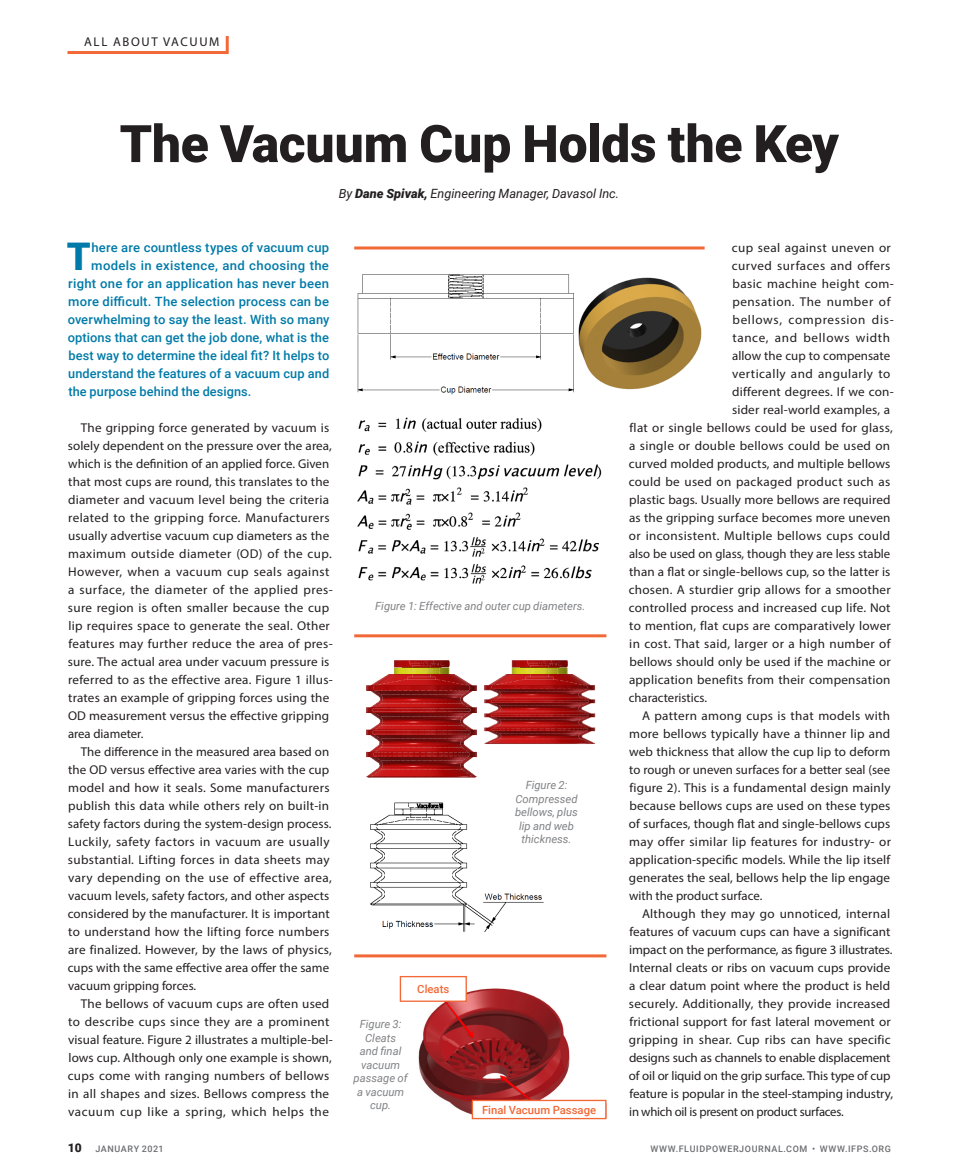
<style>
.page{position:relative;width:972px;height:1175px;background:#fff}
.page>*{position:absolute;margin:0;border:0;box-sizing:border-box;transform-origin:0 0}
.Department_Header{font:900 51.75px "Roboto";letter-spacing:-.005em;color:#231f20}
.t1{font:900 38.1px "Roboto";color:#007aa8}
.t2{font:12.75px/18px "Myriad Pro";letter-spacing:.015em;color:#231f20}
.t3{font:500 12.75px "Roboto";letter-spacing:.01em;color:#007aa8}
.t4{font:12.75px "Myriad Pro";letter-spacing:.035em;color:#231f20}
.t5{font:12.75px "Myriad Pro";letter-spacing:.05em;color:#231f20}
.Author_byline{font:italic 12.75px "Roboto";color:#231f20}
.t6{font:12.75px "Myriad Pro";letter-spacing:.04em;color:#231f20}
.t7{font:12.75px "Myriad Pro";letter-spacing:.13em;color:#231f20}
.t8{font:900 12px "Roboto";color:#231f20}
.Figure_captions{font:italic 11.25px/13.5px "Roboto";color:#808285;text-align:center}
.Author_byline-2{font:500 11.25px "Roboto";color:#f26937}
.t9{font:500 9px "Roboto";letter-spacing:.065em;color:#6c6d70}
.s1{font-weight:900}
</style>
<div class="page">
<svg style="left:67px;top:36px;width:162px;height:18px"></svg>
<img style="left:366px;top:660px;width:230px;height:272px">
<img style="left:411px;top:988px;width:196px;height:132px">
<img style="left:357px;top:274px;width:345px;height:121px">
<img style="left:357px;top:417px;width:245px;height:167px">
<hr style="left:354px;top:246px;width:351px;height:3px;background:#f26937">
<hr style="left:354px;top:634px;width:252px;height:3px;background:#f26937">
<hr style="left:354px;top:954px;width:252px;height:3px;background:#f26937">
<div style="left:400px;top:976px;width:66px;height:25px;background:#fff"></div>
<div style="left:400px;top:976px;width:67px;height:25px;border:1px solid #f26937"></div>
<div style="left:472px;top:1100px;width:134px;height:18px;background:#fff"></div>
<div style="left:472px;top:1099px;width:134px;height:20px;border:1px solid #f26937"></div>
<p class="t7" style="left:84px;top:33px;width:137px">ALL ABOUT VACUUM</p>
<p class="Department_Header" style="left:120px;top:107px;width:721px">The Vacuum Cup Holds the Key</p>
<p class="Author_byline" style="left:339px;top:185px;width:282px">By <span class="s1">Dane Spivak,</span> Engineering Manager, Davasol Inc.</p>
<p class="t1" style="left:67px;top:230px;width:25px">T</p>
<p class="t3" style="left:91px;top:239px;width:239px">here are countless types of vacuum cup</p>
<p class="t3" style="left:91px;top:257px;width:239px">models in existence, and choosing the</p>
<p class="t3" style="left:68px;top:275px;width:262px">right one for an application has never been</p>
<p class="t3" style="left:68px;top:293px;width:262px">more difficult. The selection process can be</p>
<p class="t3" style="left:68px;top:311px;width:263px">overwhelming to say the least. With so many</p>
<p class="t3" style="left:68px;top:329px;width:263px">options that can get the job done, what is the</p>
<p class="t3" style="left:69px;top:347px;width:262px">best way to determine the ideal fit? It helps to</p>
<p class="t3" style="left:68px;top:365px;width:263px">understand the features of a vacuum cup and</p>
<p class="t3" style="left:68px;top:383px;width:184px">the purpose behind the designs.</p>
<p class="t2" style="left:68px;top:419px;width:266px;text-indent:13px">The gripping force generated by vacuum is solely dependent on the pressure over the area, which is the definition of an applied force. Given that most cups are round, this translates to the diameter and vacuum level being the criteria related to the gripping force. Manufacturers usually advertise vacuum cup diameters as the maximum outside diameter (OD) of the cup.<br>However, when a vacuum cup seals against a surface, the diameter of the applied pres&shy;sure region is often smaller because the cup lip requires space to generate the seal. Other features may further reduce the area of pres&shy;sure. The actual area under vacuum pressure is referred to as the effective area. Figure 1 illus&shy;trates an example of gripping forces using the OD measurement versus the effective gripping area diameter.</p>
<p class="t2" style="left:68px;top:743px;width:266px;text-indent:13px">The difference in the measured area based on the OD versus effective area varies with the cup model and how it seals. Some manufacturers publish this data while others rely on built-in safety factors during the system-design process.<br>Luckily, safety factors in vacuum are usually substantial. Lifting forces in data sheets may vary depending on the use of effective area, vacuum levels, safety factors, and other aspects considered by the manufacturer. It is important to understand how the lifting force numbers are finalized. However, by the laws of physics, cups with the same effective area offer the same vacuum gripping forces.</p>
<p class="t2" style="left:68px;top:995px;width:267px;text-indent:13px">The bellows of vacuum cups are often used to describe cups since they are a prominent visual feature. Figure 2 illustrates a multiple-bel&shy;lows cup. Although only one example is shown, cups come with ranging numbers of bellows in all shapes and sizes. Bellows compress the vacuum cup like a spring, which helps the</p>
<p class="Figure_captions" style="left:375px;top:599px;width:212px">Figure 1: Effective and outer cup diameters.</p>
<p class="Figure_captions" style="left:515px;top:778px;width:64px">Figure 2:<br>Compressed bellows, plus lip and web thickness.</p>
<p class="Author_byline-2" style="left:417px;top:981px;width:34px">Cleats</p>
<p class="Figure_captions" style="left:354px;top:1017px;width:56px">Figure 3:<br>Cleats<br>and final vacuum passage of a vacuum cup.</p>
<p class="Author_byline-2" style="left:482px;top:1101px;width:116px">Final Vacuum Passage</p>
<p class="t2" style="left:732px;top:239px;width:161px">cup seal against uneven or</p>
<p class="t4" style="left:732px;top:258px;width:160px">curved surfaces and offers</p>
<p class="t2" style="left:733px;top:275px;width:163px">basic machine height com-</p>
<p class="t6" style="left:732px;top:294px;width:160px">pensation. The number of</p>
<p class="t5" style="left:733px;top:312px;width:163px">bellows, compression dis-</p>
<p class="t5" style="left:732px;top:330px;width:159px">tance, and bellows width</p>
<p class="t2" style="left:732px;top:347px;width:160px">allow the cup to compensate</p>
<p class="t4" style="left:732px;top:366px;width:160px">vertically and angularly to</p>
<p class="t2" style="left:732px;top:383px;width:163px">different degrees. If we con-</p>
<p class="t2" style="left:732px;top:401px;width:160px">sider real-world examples, a</p>
<p class="t2" style="left:630px;top:419px;width:265px">flat or single bellows could be used for glass,</p>
<p class="t2" style="left:629px;top:437px;width:263px">a single or double bellows could be used on</p>
<p class="t2" style="left:629px;top:455px;width:263px">curved molded products, and multiple bellows</p>
<p class="t2" style="left:629px;top:473px;width:263px">could be used on packaged product such as</p>
<p class="t2" style="left:629px;top:491px;width:263px">plastic bags. Usually more bellows are required</p>
<p class="t2" style="left:629px;top:509px;width:263px">as the gripping surface becomes more uneven</p>
<p class="t2" style="left:629px;top:527px;width:263px">or inconsistent. Multiple bellows cups could</p>
<p class="t2" style="left:629px;top:545px;width:263px">also be used on glass, though they are less stable</p>
<p class="t2" style="left:629px;top:563px;width:263px">than a flat or single-bellows cup, so the latter is</p>
<p class="t2" style="left:629px;top:581px;width:263px">chosen. A sturdier grip allows for a smoother</p>
<p class="t2" style="left:629px;top:599px;width:263px">controlled process and increased cup life. Not</p>
<p class="t2" style="left:629px;top:617px;width:263px">to mention, flat cups are comparatively lower</p>
<p class="t2" style="left:629px;top:635px;width:263px">in cost. That said, larger or a high number of</p>
<p class="t2" style="left:629px;top:653px;width:263px">bellows should only be used if the machine or</p>
<p class="t2" style="left:629px;top:671px;width:263px">application benefits from their compensation</p>
<p class="t2" style="left:629px;top:689px;width:80px">characteristics.</p>
<p class="t2" style="left:629px;top:707px;width:263px;text-align:justify;text-indent:13px">A pattern among cups is that models with more bellows typically have a thinner lip and web thickness that allow the cup lip to deform to rough or uneven surfaces for a better seal (see figure 2). This is a fundamental design mainly because bellows cups are used on these types of surfaces, though flat and single-bellows cups may offer similar lip features for industry- or application-specific models. While the lip itself generates the seal, bellows help the lip engage with the product surface.</p>
<p class="t2" style="left:629px;top:905px;width:266px;text-indent:13px">Although they may go unnoticed, internal features of vacuum cups can have a significant impact on the performance, as figure 3 illustrates.<br>Internal cleats or ribs on vacuum cups provide a clear datum point where the product is held securely. Additionally, they provide increased frictional support for fast lateral movement or gripping in shear. Cup ribs can have specific designs such as channels to enable displacement of oil or liquid on the grip surface. This type of cup feature is popular in the steel-stamping industry, in which oil is present on product surfaces.</p>
<p class="t8" style="left:68px;top:1139px;width:15px">10</p>
<p class="t9" style="left:96px;top:1142px;width:70px">JANUARY 2021</p>
<p class="t9" style="left:650px;top:1142px;width:242px">WWW.FLUIDPOWERJOURNAL.COM • WWW.IFPS.ORG</p>
</div>
